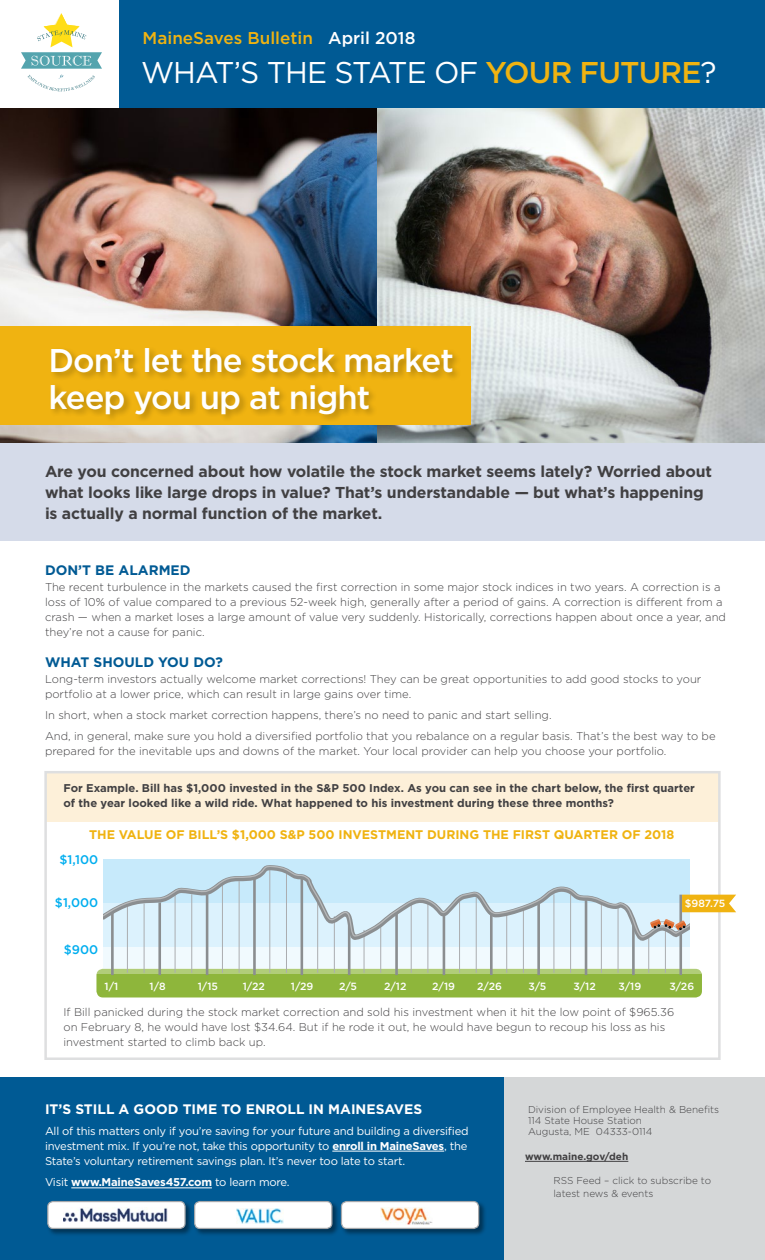
<style>
.page{position:relative;width:765px;height:1260px;background:#fff}
.page>*{position:absolute;margin:0;border:0;box-sizing:border-box;transform-origin:0 0}
.t1{font:500 32.88px/36.5px "Gotham";letter-spacing:-.03em;color:#fff}
.t2{font:30px "Gotham";letter-spacing:-.03em;color:#fff}
.t3{font:500 17.12px "Gotham";color:#f0b311}
.t4{font:700 15.75px/21.1px "Gotham";letter-spacing:-.01em;color:#414042}
.t5{font:700 13.75px "Gotham";color:#fff}
.t6{font:700 13.75px "Gotham";color:#005a94}
.t7{font:700 12.5px "Gotham";color:#f0b311}
.t8{font:500 12.5px "Gotham";color:#00aeef}
.t9{font:300 11.25px/15px "Gotham";color:#414042}
.t10{font:11.25px/15px "Gotham";letter-spacing:-.02em;color:#fff;text-align:justify}
.t11{font:700 11.25px/15px "Gotham";color:#414042}
.t12{font:700 11.25px "Gotham";letter-spacing:-.02em;color:#fff}
.t13{font:500 10.38px "Gotham";color:#fff}
.t14{font:300 10px/11.2px "Gotham";color:#414042}
.t15{font:700 10px "Gotham";color:#414042}
.s1{color:#fff}
.s2{font-weight:500;color:#f0b311}
.s3{font-weight:700}
.s4{font-weight:400}
</style>
<div class="page">
<div style="left:103px;top:947px;width:587px;height:44px;background:#f1fafe"></div>
<div style="left:103px;top:903px;width:587px;height:44px;background:#dcf2fd"></div>
<div style="left:103px;top:859px;width:587px;height:44px;background:#c7eafb"></div>
<div style="left:46px;top:772px;width:674px;height:50px;background:#fdf0d9"></div>
<div style="left:44px;top:771px;width:677px;height:289px;border:2px solid #dedfe0"></div>
<div style="left:0;top:442px;width:765px;height:99px;background:#d5dbe9"></div>
<div style="left:0;top:0;width:765px;height:108px;background:#005a94"></div>
<div style="left:0;top:0;width:119px;height:108px;background:#fff"></div>
<svg style="left:21px;top:13px;width:81px;height:78px"></svg>
<div style="left:96px;top:969px;width:606px;height:28px;background:#8eb63b;border-radius:7px"></div>
<div style="left:96px;top:969px;width:605px;height:5px;background:#b1cd79"></div>
<hr style="left:111px;top:909px;width:3px;height:66px;background:#8b8e90">
<hr style="left:158px;top:903px;width:3px;height:72px;background:#8b8e90">
<hr style="left:206px;top:894px;width:2px;height:81px;background:#8b8e90">
<hr style="left:253px;top:876px;width:3px;height:99px;background:#8b8e90">
<hr style="left:301px;top:876px;width:2px;height:99px;background:#8b8e90">
<hr style="left:348px;top:919px;width:3px;height:56px;background:#8b8e90">
<hr style="left:395px;top:913px;width:3px;height:62px;background:#8b8e90">
<hr style="left:443px;top:913px;width:2px;height:62px;background:#8b8e90">
<hr style="left:490px;top:913px;width:3px;height:62px;background:#8b8e90">
<hr style="left:537px;top:903px;width:3px;height:72px;background:#8b8e90">
<hr style="left:585px;top:900px;width:2px;height:75px;background:#8b8e90">
<hr style="left:632px;top:919px;width:3px;height:56px;background:#8b8e90">
<hr style="left:679px;top:895px;width:3px;height:80px;background:#8b8e90">
<hr style="left:127px;top:906px;width:1px;height:67px;background:#abadb0">
<hr style="left:175px;top:894px;width:1px;height:79px;background:#abadb0">
<hr style="left:222px;top:885px;width:1px;height:88px;background:#abadb0">
<hr style="left:269px;top:869px;width:1px;height:104px;background:#abadb0">
<hr style="left:411px;top:904px;width:1px;height:69px;background:#abadb0">
<hr style="left:459px;top:900px;width:1px;height:73px;background:#abadb0">
<hr style="left:506px;top:913px;width:1px;height:60px;background:#abadb0">
<hr style="left:554px;top:894px;width:1px;height:79px;background:#abadb0">
<hr style="left:601px;top:904px;width:1px;height:69px;background:#abadb0">
<hr style="left:648px;top:937px;width:1px;height:36px;background:#abadb0">
<hr style="left:317px;top:903px;width:1px;height:70px;background:#abadb0">
<hr style="left:364px;top:930px;width:1px;height:43px;background:#abadb0">
<hr style="left:144px;top:904px;width:1px;height:69px;background:#abadb0">
<hr style="left:191px;top:894px;width:1px;height:79px;background:#abadb0">
<hr style="left:239px;top:881px;width:1px;height:92px;background:#abadb0">
<hr style="left:286px;top:874px;width:1px;height:99px;background:#abadb0">
<hr style="left:428px;top:903px;width:1px;height:70px;background:#abadb0">
<hr style="left:476px;top:898px;width:1px;height:75px;background:#abadb0">
<hr style="left:523px;top:909px;width:1px;height:64px;background:#abadb0">
<hr style="left:570px;top:894px;width:1px;height:79px;background:#abadb0">
<hr style="left:618px;top:906px;width:1px;height:67px;background:#abadb0">
<hr style="left:665px;top:922px;width:1px;height:51px;background:#abadb0">
<hr style="left:334px;top:916px;width:1px;height:57px;background:#abadb0">
<hr style="left:380px;top:925px;width:1px;height:48px;background:#abadb0">
<svg style="left:113px;top:865px;width:584px;height:77px"></svg>
<svg style="left:103px;top:866px;width:590px;height:73px"></svg>
<svg style="left:650px;top:919px;width:37px;height:11px"></svg>
<div style="left:690px;top:919px;width:8px;height:15px;background:#fff"></div>
<svg style="left:682px;top:895px;width:54px;height:17px"></svg>
<img style="left:0;top:108px;width:765px;height:334px">
<div style="left:0;top:326px;width:471px;height:99px;background:#f0b311"></div>
<div style="left:49px;top:346px;width:413px;height:77px;background:#000;opacity:.25"></div>
<div style="left:0;top:1077px;width:504px;height:183px;background:#005a94"></div>
<div style="left:47px;top:1200px;width:146px;height:37px;background:#000;opacity:.42"></div>
<div style="left:48px;top:1202px;width:137px;height:26px;background:#fff;border-radius:5px"></div>
<div style="left:47px;top:1201px;width:139px;height:28px;border:1px solid #a5a7aa;border-radius:5px"></div>
<div style="left:193px;top:1200px;width:147px;height:37px;background:#000;opacity:.42"></div>
<div style="left:195px;top:1202px;width:137px;height:26px;background:#fff;border-radius:5px"></div>
<div style="left:194px;top:1201px;width:138px;height:28px;border:1px solid #a5a7aa;border-radius:5px"></div>
<div style="left:340px;top:1200px;width:147px;height:37px;background:#000;opacity:.42"></div>
<div style="left:341px;top:1202px;width:138px;height:26px;background:#fff;border-radius:5px"></div>
<div style="left:341px;top:1201px;width:138px;height:28px;border:1px solid #a5a7aa;border-radius:5px"></div>
<div style="left:504px;top:1077px;width:261px;height:183px;background:#d5d7d8"></div>
<hr style="left:332px;top:1151px;width:112px;height:1px;background:#fff">
<hr style="left:71px;top:1188px;width:141px;height:1px;background:#fff">
<hr style="left:525px;top:1161px;width:103px;height:1px;background:#414042">
<img style="left:64px;top:1207px;width:103px;height:15px">
<img style="left:236px;top:1209px;width:47px;height:15px">
<img style="left:380px;top:1208px;width:53px;height:17px">
<h3 class="t3" style="left:143px;top:29px;width:274px">MaineSaves Bulletin <span class="s1">April 2018</span></h3>
<h2 class="t2" style="left:141px;top:56px;width:577px">WHAT’S THE STATE OF <span class="s2">YOUR FUTURE</span>?</h2>
<h1 class="t1" style="left:49px;top:341px;width:407px">Don’t let the stock market keep you up at night</h1>
<h3 class="t4" style="left:45px;top:460px;width:668px">Are you concerned about how volatile the stock market seems lately? Worried about what looks like large drops in value? That’s understandable — but what’s happening is actually a normal function of the market.</h3>
<p class="t6" style="left:45px;top:562px;width:147px">DON’T BE ALARMED</p>
<p class="t9" style="left:45px;top:579px;width:683px">The recent turbulence in the markets caused the first correction in some major stock indices in two years. A correction is a loss of 10% of value compared to a previous 52-week high, generally after a period of gains. A correction is different from a crash — when a market loses a large amount of value very suddenly. Historically, corrections happen about once a year, and they’re not a cause for panic.</p>
<p class="t6" style="left:45px;top:654px;width:180px">WHAT SHOULD YOU DO?</p>
<p class="t9" style="left:45px;top:671px;width:658px">Long-term investors actually welcome market corrections! They can be great opportunities to add good stocks to your portfolio at a lower price, which can result in large gains over time.</p>
<p class="t9" style="left:45px;top:704px;width:672px;line-height:21.2px">In short, when a stock market correction happens, there’s no need to panic and start selling.<br>And, in general, make sure you hold a diversified portfolio that you rebalance on a regular basis. That’s the best way to be</p>
<p class="t9" style="left:45px;top:744px;width:623px">prepared for the inevitable ups and downs of the market. Your local provider can help you choose your portfolio.</p>
<p class="t11" style="left:64px;top:781px;width:633px">For Example. Bill has $1,000 invested in the S&amp;P 500 Index. As you can see in the chart below, the first quarter of the year looked like a wild ride. What happened to his investment during these three months?</p>
<p class="t7" style="left:89px;top:828px;width:587px">THE VALUE OF BILL’S $1,000 S&amp;P 500 INVESTMENT DURING THE FIRST QUARTER OF 2018</p>
<p class="t8" style="left:59px;top:852px;width:40px">$1,100</p>
<p class="t8" style="left:55px;top:896px;width:45px">$1,000</p>
<p class="t8" style="left:64px;top:942px;width:36px">$900</p>
<p class="t13" style="left:685px;top:898px;width:42px">$987.75</p>
<p class="t13" style="left:105px;top:981px;width:15px">1/1</p>
<p class="t13" style="left:150px;top:981px;width:17px">1/8</p>
<p class="t13" style="left:198px;top:981px;width:22px">1/15</p>
<p class="t13" style="left:243px;top:981px;width:24px">1/22</p>
<p class="t13" style="left:291px;top:981px;width:24px">1/29</p>
<p class="t13" style="left:339px;top:981px;width:20px">2/5</p>
<p class="t13" style="left:384px;top:981px;width:24px">2/12</p>
<p class="t13" style="left:432px;top:981px;width:24px">2/19</p>
<p class="t13" style="left:477px;top:981px;width:26px">2/26</p>
<p class="t13" style="left:528px;top:981px;width:20px">3/5</p>
<p class="t13" style="left:573px;top:981px;width:24px">3/12</p>
<p class="t13" style="left:618px;top:981px;width:24px">3/19</p>
<p class="t13" style="left:669px;top:981px;width:26px">3/26</p>
<p class="t9" style="left:64px;top:1004px;width:612px">If Bill panicked during the stock market correction and sold his investment when it hit the low point of $965.36 on February 8, he would have lost $34.64. But if he rode it out, he would have begun to recoup his loss as his investment started to climb back up.</p>
<p class="t5" style="left:45px;top:1101px;width:379px">IT’S STILL A GOOD TIME TO ENROLL IN MAINESAVES</p>
<p class="t10" style="left:45px;top:1123px;width:425px">All of this matters only if you’re saving for your future and building a diversified investment mix. If you’re not, take this opportunity to <span class="s3">enroll in MaineSaves</span>, the State’s voluntary retirement savings plan. It’s never too late to start.</p>
<p class="t12" style="left:45px;top:1176px;width:246px"><span class="s4">Visit</span> www.MaineSaves457.com <span class="s4">to learn more.</span></p>
<p class="t14" style="left:528px;top:1103px;width:193px">Division of Employee Health &amp; Benefits<br>114 State House Station<br>Augusta, ME 04333-0114</p>
<p class="t15" style="left:525px;top:1151px;width:105px">www.maine.gov/deh</p>
<p class="t14" style="left:553px;top:1174px;width:159px;line-height:12.5px">RSS Feed – click to subscribe to latest news &amp; events</p>
<p class="t15" style="left:525px;top:1189px;width:105px">www.maine.gov/deh</p>
</div>
